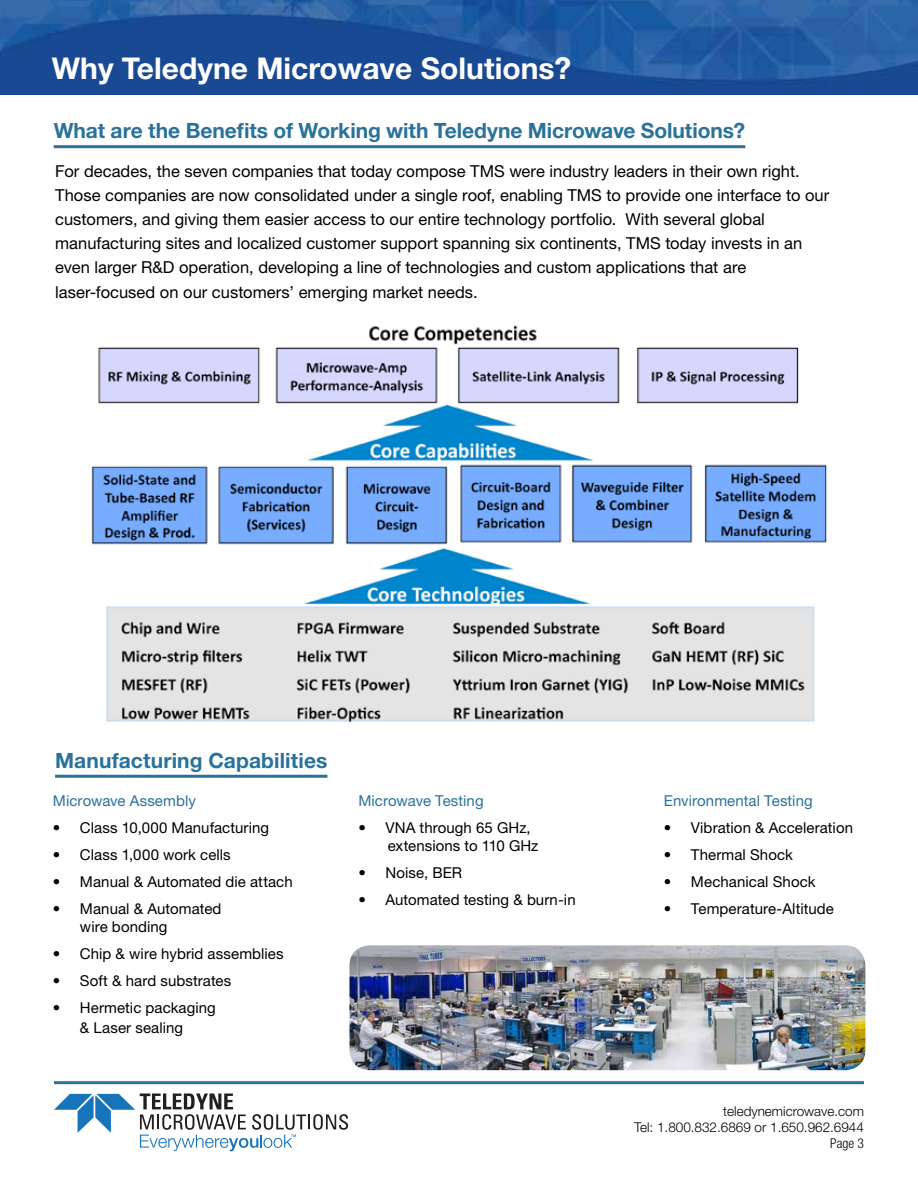
<style>
.page{position:relative;width:918px;height:1188px;background:#fff}
.page>*{position:absolute;margin:0;border:0;box-sizing:border-box;transform-origin:0 0}
.t1{font:700 30px "Helvetica Neue";color:#fff}
.t2{font:700 21px "Helvetica Neue";letter-spacing:-.005em;color:#2a7299}
.t3{font:16.5px/24px "Helvetica Neue";color:#000}
.t4{font:15px/18px "Helvetica Neue";letter-spacing:.005em;color:#000}
.t5{font:15px "Helvetica Neue";letter-spacing:.005em;color:#2a7299}
.t6{font:300 13.5px/16.2px "Helvetica Neue LT Std";color:#000;text-align:right}
.t7{font:300 condensed 13.5px "Helvetica Neue";color:#000}
</style>
<div class="page">
<hr style="left:54px;top:1081px;width:810px;height:3px;background:#2a7299">
<img style="left:2px;top:0;width:916px;height:94px">
<img style="left:0;top:0;width:2px;height:94px">
<svg style="left:54px;top:1094px;width:294px;height:57px"></svg>
<hr style="left:54px;top:145px;width:691px;height:3px;background:#2a7299">
<img style="left:91px;top:325px;width:736px;height:397px">
<img style="left:349px;top:945px;width:516px;height:125px">
<hr style="left:55px;top:775px;width:272px;height:3px;background:#2a7299">
<h1 class="t1" style="left:52px;top:50px;width:521px">Why Teledyne Microwave Solutions?</h1>
<p class="t2" style="left:54px;top:118px;width:693px">What are the Benefits of Working with Teledyne Microwave Solutions?</p>
<p class="t3" style="left:55px;top:159px;width:776px">For decades, the seven companies that today compose TMS were industry leaders in their own right.<br>Those companies are now consolidated under a single roof, enabling TMS to provide one interface to our customers, and giving them easier access to our entire technology portfolio. With several global manufacturing sites and localized customer support spanning six continents, TMS today invests in an even larger R&amp;D operation, developing a line of technologies and custom applications that are laser-focused on our customers’ emerging market needs.</p>
<p class="t2" style="left:55px;top:748px;width:274px">Manufacturing Capabilities</p>
<p class="t5" style="left:53px;top:792px;width:144px">Microwave Assembly</p>
<p class="t4" style="left:53px;top:819px;width:218px">• Class 10,000 Manufacturing</p>
<p class="t4" style="left:53px;top:846px;width:179px">• Class 1,000 work cells</p>
<p class="t4" style="left:53px;top:873px;width:241px">• Manual &amp; Automated die attach</p>
<p class="t4" style="left:80px;top:900px;width:143px;text-indent:-27px">• Manual &amp; Automated wire bonding</p>
<p class="t4" style="left:53px;top:945px;width:232px">• Chip &amp; wire hybrid assemblies</p>
<p class="t4" style="left:53px;top:972px;width:180px">• Soft &amp; hard substrates</p>
<p class="t4" style="left:53px;top:998px;width:164px;line-height:19.5px;text-align:center">• Hermetic packaging &amp; Laser sealing</p>
<p class="t5" style="left:358px;top:792px;width:127px">Microwave Testing</p>
<p class="t4" style="left:388px;top:819px;width:152px;text-indent:-29px">• VNA through 65 GHz, extensions to 110 GHz</p>
<p class="t4" style="left:358px;top:864px;width:105px">• Noise, BER</p>
<p class="t4" style="left:358px;top:891px;width:219px">• Automated testing &amp; burn-in</p>
<p class="t5" style="left:664px;top:792px;width:150px">Environmental Testing</p>
<p class="t4" style="left:664px;top:819px;width:191px">• Vibration &amp; Acceleration</p>
<p class="t4" style="left:664px;top:846px;width:131px">• Thermal Shock</p>
<p class="t4" style="left:664px;top:873px;width:153px">• Mechanical Shock</p>
<p class="t4" style="left:664px;top:900px;width:171px">• Temperature-Altitude</p>
<p class="t6" style="left:634px;top:1103px;width:231px">teledynemicrowave.com<br>Tel: 1.800.832.6869 or 1.650.962.6944</p>
<p class="t7" style="left:830px;top:1136px;width:35px">Page 3</p>
</div>
